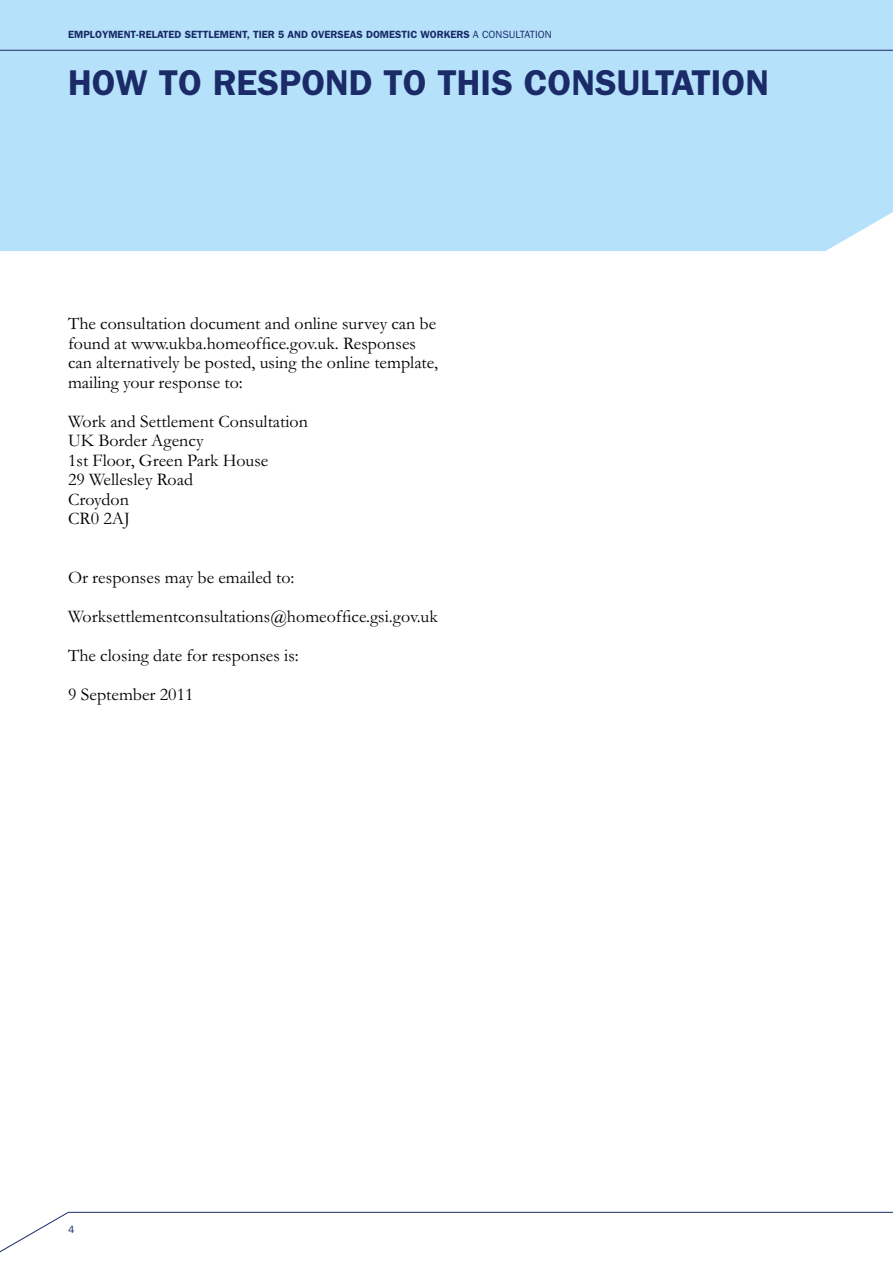
<style>
.page{position:relative;width:893px;height:1263px;background:#fff}
.page>*{position:absolute;margin:0;border:0;box-sizing:border-box;transform-origin:0 0}
.Section_heading{font:600 36px "Franklin Gothic";color:#1a2b68}
.body{font:18px/19.5px "Garamond";color:#000}
.t1{font:600 10.5px "Franklin Gothic";color:#1a2b68}
.t2{font:10.5px "Franklin Gothic";color:#1a2b68}
.s1{font-weight:400}
</style>
<div class="page">
<div style="left:0;top:0;width:893px;height:251px;background:#b5e1fa"></div>
<hr style="left:0;top:50px;width:893px;height:1px;background:#1a2b68">
<svg style="left:0;top:1211px;width:893px;height:42px"></svg>
<p class="t1" style="left:68px;top:28px;width:485px">EMPLOYMENT-RELATED SETTLEMENT, TIER 5 AND OVERSEAS DOMESTIC WORKERS <span class="s1">A CONSULTATION</span></p>
<p class="Section_heading" style="left:68px;top:61px;width:703px">HOW TO RESPOND TO THIS CONSULTATION</p>
<p class="body" style="left:68px;top:314px;width:372px">The consultation document and online survey can be found at www.ukba.homeoffice.gov.uk. Responses can alternatively be posted, using the online template, mailing your response to:</p>
<p class="body" style="left:68px;top:411px;width:241px">Work and Settlement Consultation</p>
<p class="body" style="left:68px;top:431px;width:137px">UK Border Agency</p>
<p class="body" style="left:68px;top:450px;width:202px">1st Floor, Green Park House</p>
<p class="body" style="left:68px;top:470px;width:127px">29 Wellesley Road</p>
<p class="body" style="left:68px;top:489px;width:62px">Croydon</p>
<p class="body" style="left:68px;top:509px;width:63px">CR0 2AJ</p>
<p class="body" style="left:68px;top:567px;width:228px">Or responses may be emailed to:</p>
<p class="body" style="left:68px;top:606px;width:371px">Worksettlementconsultations@homeoffice.gsi.gov.uk</p>
<p class="body" style="left:68px;top:645px;width:232px">The closing date for responses is:</p>
<p class="body" style="left:68px;top:684px;width:127px">9 September 2011</p>
<p class="t2" style="left:68px;top:1223px;width:8px">4</p>
</div>
